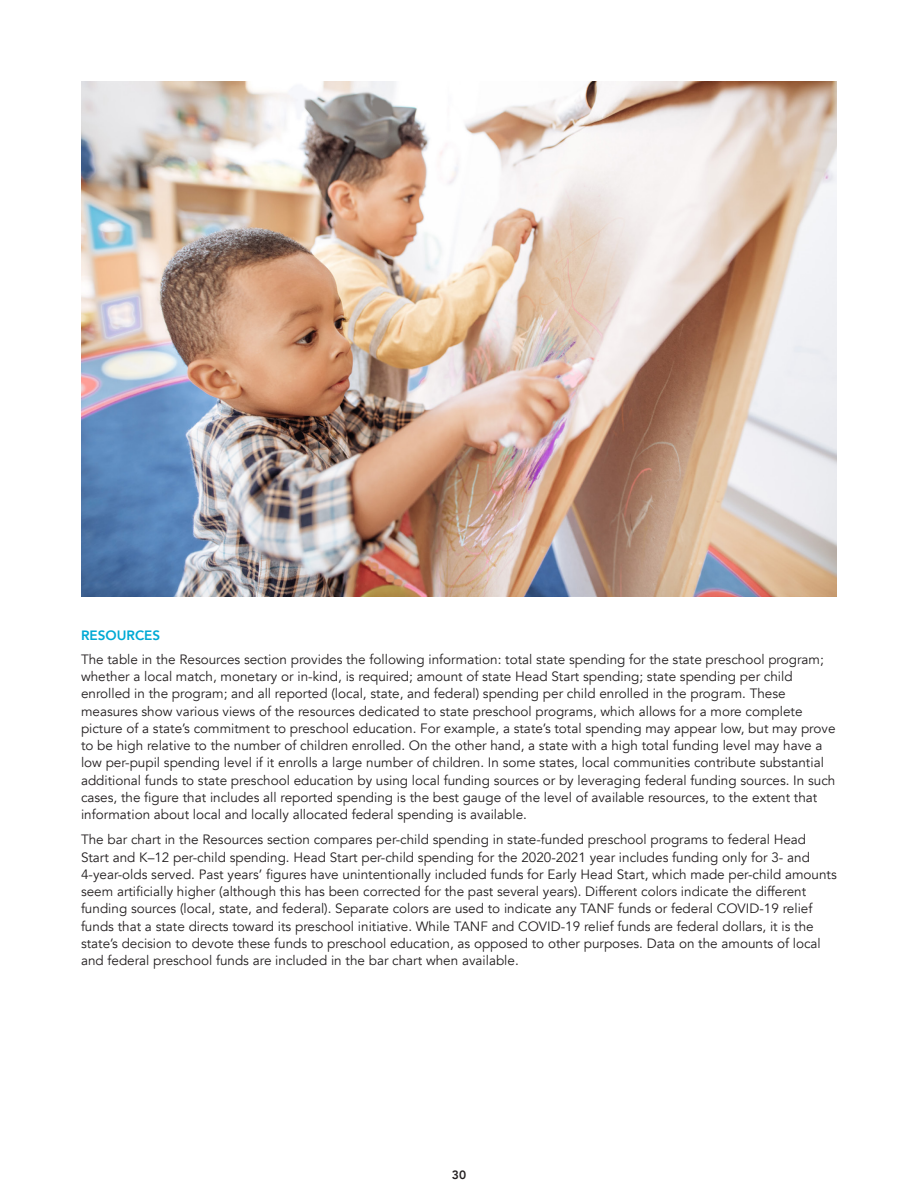
<style>
.page{position:relative;width:918px;height:1188px;background:#fff}
.page>*{position:absolute;margin:0;border:0;box-sizing:border-box;transform-origin:0 0}
.profile_text{font:13.5px/17.2px "Avenir";color:#231f20}
.t1{font:800 13.5px "Avenir";color:#00a9d4}
.t2{font:800 12px "Avenir";color:#231f20}
</style>
<div class="page">
<img style="left:81px;top:81px;width:756px;height:515px">
<p class="t1" style="left:81px;top:625px;width:81px">RESOURCES</p>
<p class="profile_text" style="left:81px;top:651px;width:756px">The table in the Resources section provides the following information: total state spending for the state preschool program; whether a local match, monetary or in-kind, is required; amount of state Head Start spending; state spending per child enrolled in the program; and all reported (local, state, and federal) spending per child enrolled in the program. These measures show various views of the resources dedicated to state preschool programs, which allows for a more complete picture of a state’s commitment to preschool education. For example, a state’s total spending may appear low, but may prove to be high relative to the number of children enrolled. On the other hand, a state with a high total funding level may have a low per-pupil spending level if it enrolls a large number of children. In some states, local communities contribute substantial additional funds to state preschool education by using local funding sources or by leveraging federal funding sources. In such cases, the figure that includes all reported spending is the best gauge of the level of available resources, to the extent that information about local and locally allocated federal spending is available.</p>
<p class="profile_text" style="left:81px;top:831px;width:757px">The bar chart in the Resources section compares per-child spending in state-funded preschool programs to federal Head Start and K–12 per-child spending. Head Start per-child spending for the 2020-2021 year includes funding only for 3- and 4-year-olds served. Past years’ figures have unintentionally included funds for Early Head Start, which made per-child amounts seem artificially higher (although this has been corrected for the past several years). Different colors indicate the different funding sources (local, state, and federal). Separate colors are used to indicate any TANF funds or federal COVID-19 relief funds that a state directs toward its preschool initiative. While TANF and COVID-19 relief funds are federal dollars, it is the state’s decision to devote these funds to preschool education, as opposed to other purposes. Data on the amounts of local and federal preschool funds are included in the bar chart when available.</p>
<p class="t2" style="left:452px;top:1166px;width:16px">30</p>
</div>
